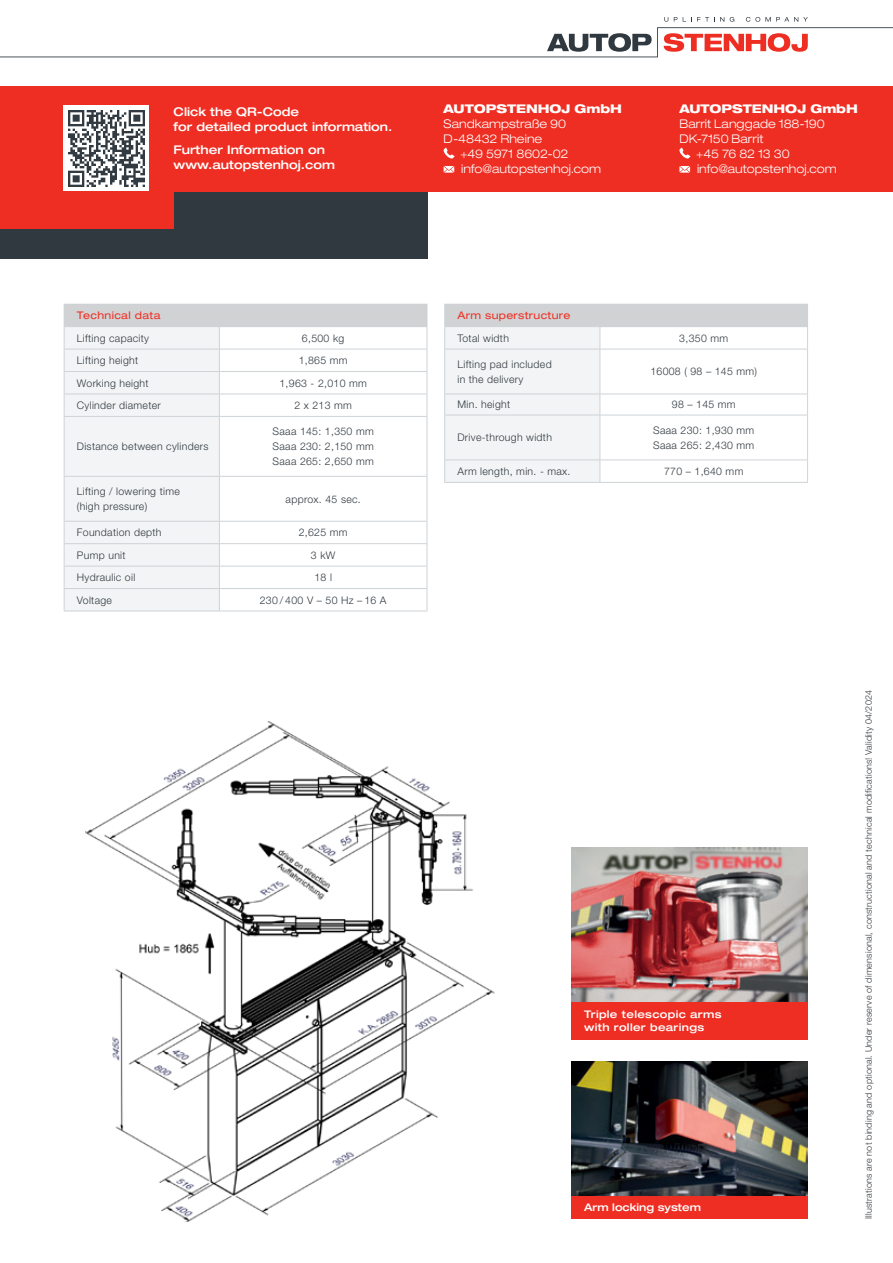
<style>
.page{position:relative;width:893px;height:1263px;background:#fff}
.page>*{position:absolute;margin:0;border:0;box-sizing:border-box;transform-origin:0 0}
.t1{font:300 expanded 12px/15px "Helvetica Neue LT Pro";color:#fff}
.Text_QR-Code_2017{font:500 expanded 12px/15px "Helvetica Neue LT Pro";color:#fff}
.t2{font:800 expanded 12px "Helvetica Neue LT Pro";letter-spacing:-.005em;color:#fff}
.Technische_Daten_Hauptspalte{font:300 10.5px "Helvetica Neue LT Pro";letter-spacing:.03em;color:#313940}
.Technische_Daten_-_Inhalt_zentriert{font:300 10.5px "Helvetica Neue LT Pro";letter-spacing:.03em;color:#313940}
.t3{font:500 expanded 10.5px/12.6px "Helvetica Neue LT Pro";letter-spacing:.03em;color:#fff}
.Technische_Daten_Kopfzeile_2017{font:expanded 10.5px "Helvetica Neue LT Pro";letter-spacing:.03em;color:#ee2e22}
.t4{font:500 expanded 10.5px "Helvetica Neue LT Pro";color:#fff}
.t5{font:300 9px "Helvetica Neue LT Pro";letter-spacing:.02em;color:#313940}
</style>
<div class="page">
<svg style="left:0;top:17px;width:893px;height:40px"></svg>
<img style="left:85px;top:721px;width:410px;height:501px">
<div style="left:64px;top:675px;width:150px;height:48px;background:#fff"></div>
<img style="left:571px;top:1061px;width:237px;height:135px">
<img style="left:571px;top:847px;width:237px;height:155px">
<div style="left:0;top:154px;width:427px;height:105px;background:#313940"></div>
<div style="left:0;top:86px;width:893px;height:105px;background:#ee2e22"></div>
<div style="left:64px;top:304px;width:363px;height:23px;background:#d1d2d4"></div>
<svg style="left:427px;top:305px;width:1px;height:111px"></svg>
<hr style="left:427px;top:417px;width:1px;height:59px;background:#ced3d7">
<hr style="left:427px;top:477px;width:1px;height:44px;background:#ced3d7">
<hr style="left:219px;top:349px;width:208px;height:1px;background:#ced3d7">
<hr style="left:219px;top:371px;width:208px;height:1px;background:#ced3d7">
<hr style="left:219px;top:394px;width:208px;height:1px;background:#ced3d7">
<hr style="left:219px;top:416px;width:208px;height:1px;background:#ced3d7">
<hr style="left:219px;top:476px;width:208px;height:1px;background:#ced3d7">
<hr style="left:219px;top:521px;width:208px;height:1px;background:#ced3d7">
<hr style="left:219px;top:543px;width:208px;height:1px;background:#ced3d7">
<hr style="left:219px;top:566px;width:208px;height:1px;background:#ced3d7">
<hr style="left:64px;top:611px;width:155px;height:1px;background:#ced3d7">
<div style="left:64px;top:327px;width:156px;height:284px;background:#f2f4f5"></div>
<hr style="left:219px;top:588px;width:208px;height:1px;background:#ced3d7">
<svg style="left:427px;top:522px;width:1px;height:89px"></svg>
<hr style="left:219px;top:611px;width:208px;height:1px;background:#ced3d7">
<div style="left:445px;top:304px;width:362px;height:23px;background:#d1d2d4"></div>
<hr style="left:444px;top:304px;width:156px;height:1px;background:#ced3d7">
<hr style="left:600px;top:304px;width:208px;height:1px;background:#ced3d7">
<hr style="left:444px;top:482px;width:156px;height:1px;background:#ced3d7">
<svg style="left:444px;top:305px;width:157px;height:177px"></svg>
<hr style="left:600px;top:326px;width:208px;height:1px;background:#ced3d7">
<svg style="left:807px;top:305px;width:1px;height:44px"></svg>
<hr style="left:807px;top:349px;width:1px;height:45px;background:#ced3d7">
<svg style="left:807px;top:395px;width:1px;height:20px"></svg>
<hr style="left:807px;top:415px;width:1px;height:45px;background:#ced3d7">
<svg style="left:807px;top:461px;width:1px;height:21px"></svg>
<hr style="left:600px;top:349px;width:208px;height:1px;background:#ced3d7">
<hr style="left:600px;top:394px;width:208px;height:1px;background:#ced3d7">
<hr style="left:600px;top:415px;width:208px;height:1px;background:#ced3d7">
<hr style="left:600px;top:460px;width:208px;height:1px;background:#ced3d7">
<hr style="left:600px;top:482px;width:208px;height:1px;background:#ced3d7">
<div style="left:571px;top:1196px;width:237px;height:23px;background:#ee2e22"></div>
<div style="left:0;top:124px;width:174px;height:105px;background:#ee2e22"></div>
<img style="left:64px;top:106px;width:85px;height:85px">
<div style="left:571px;top:1002px;width:237px;height:37px;background:#ee2e22"></div>
<svg style="left:679px;top:148px;width:11px;height:11px"></svg>
<svg style="left:679px;top:166px;width:11px;height:7px"></svg>
<svg style="left:444px;top:148px;width:10px;height:11px"></svg>
<svg style="left:444px;top:166px;width:10px;height:7px"></svg>
<p class="Text_QR-Code_2017" style="left:174px;top:104px;width:220px">Click the QR-Code<br>for detailed product information.</p>
<p class="Text_QR-Code_2017" style="left:174px;top:142px;width:163px">Further Information on www.autopstenhoj.com</p>
<p class="t2" style="left:444px;top:101px;width:180px">AUTOPSTENHOJ GmbH</p>
<p class="t1" style="left:444px;top:116px;width:124px">Sandkampstraße 90<br>D-48432 Rheine</p>
<p class="t1" style="left:460px;top:146px;width:142px">+49 5971 8602-02 info@autopstenhoj.com</p>
<p class="t2" style="left:679px;top:101px;width:180px">AUTOPSTENHOJ GmbH</p>
<p class="t1" style="left:679px;top:116px;width:147px">Barrit Langgade 188-190</p>
<p class="t1" style="left:679px;top:131px;width:86px">DK-7150 Barrit</p>
<p class="t1" style="left:696px;top:146px;width:95px">+45 76 82 13 30</p>
<p class="t1" style="left:697px;top:161px;width:141px">info@autopstenhoj.com</p>
<p class="Technische_Daten_Kopfzeile_2017" style="left:77px;top:309px;width:85px">Technical data</p>
<p class="Technische_Daten_Hauptspalte" style="left:77px;top:331px;width:74px">Lifting capacity</p>
<p class="Technische_Daten_-_Inhalt_zentriert" style="left:302px;top:331px;width:44px">6,500 kg</p>
<p class="Technische_Daten_Hauptspalte" style="left:77px;top:354px;width:63px">Lifting height</p>
<p class="Technische_Daten_-_Inhalt_zentriert" style="left:299px;top:354px;width:50px">1,865 mm</p>
<p class="Technische_Daten_Hauptspalte" style="left:77px;top:376px;width:73px">Working height</p>
<p class="Technische_Daten_-_Inhalt_zentriert" style="left:279px;top:376px;width:89px">1,963 - 2,010 mm</p>
<p class="Technische_Daten_Hauptspalte" style="left:77px;top:399px;width:86px">Cylinder diameter</p>
<p class="Technische_Daten_-_Inhalt_zentriert" style="left:294px;top:399px;width:59px">2 x 213 mm</p>
<p class="Technische_Daten_Hauptspalte" style="left:77px;top:440px;width:133px">Distance between cylinders</p>
<p class="Technische_Daten_-_Inhalt_zentriert" style="left:273px;top:425px;width:103px">Saaa 145: 1,350 mm</p>
<p class="Technische_Daten_-_Inhalt_zentriert" style="left:273px;top:440px;width:103px">Saaa 230: 2,150 mm</p>
<p class="Technische_Daten_-_Inhalt_zentriert" style="left:273px;top:455px;width:103px">Saaa 265: 2,650 mm</p>
<p class="Technische_Daten_Hauptspalte" style="left:77px;top:485px;width:104px">Lifting / lowering time</p>
<p class="Technische_Daten_Hauptspalte" style="left:77px;top:500px;width:72px">(high pressure)</p>
<p class="Technische_Daten_-_Inhalt_zentriert" style="left:286px;top:492px;width:77px">approx. 45 sec.</p>
<p class="Technische_Daten_Hauptspalte" style="left:77px;top:526px;width:86px">Foundation depth</p>
<p class="Technische_Daten_-_Inhalt_zentriert" style="left:299px;top:526px;width:50px">2,625 mm</p>
<p class="Technische_Daten_Hauptspalte" style="left:77px;top:548px;width:50px">Pump unit</p>
<p class="Technische_Daten_-_Inhalt_zentriert" style="left:311px;top:548px;width:26px">3 kW</p>
<p class="Technische_Daten_Hauptspalte" style="left:77px;top:571px;width:60px">Hydraulic oil</p>
<p class="Technische_Daten_-_Inhalt_zentriert" style="left:314px;top:571px;width:19px">18 l</p>
<p class="Technische_Daten_Hauptspalte" style="left:77px;top:593px;width:37px">Voltage</p>
<p class="Technische_Daten_-_Inhalt_zentriert" style="left:260px;top:593px;width:128px">230 / 400 V – 50 Hz – 16 A</p>
<p class="Technische_Daten_Kopfzeile_2017" style="left:457px;top:309px;width:115px">Arm superstructure</p>
<p class="Technische_Daten_Hauptspalte" style="left:457px;top:331px;width:53px">Total width</p>
<p class="Technische_Daten_-_Inhalt_zentriert" style="left:679px;top:331px;width:50px">3,350 mm</p>
<p class="Technische_Daten_Hauptspalte" style="left:457px;top:358px;width:96px">Lifting pad included</p>
<p class="Technische_Daten_Hauptspalte" style="left:457px;top:373px;width:67px">in the delivery</p>
<p class="Technische_Daten_-_Inhalt_zentriert" style="left:650px;top:365px;width:108px">16008 ( 98 – 145 mm)</p>
<p class="Technische_Daten_Hauptspalte" style="left:457px;top:398px;width:54px">Min. height</p>
<p class="Technische_Daten_-_Inhalt_zentriert" style="left:672px;top:398px;width:65px">98 – 145 mm</p>
<p class="Technische_Daten_Hauptspalte" style="left:457px;top:431px;width:96px">Drive-through width</p>
<p class="Technische_Daten_-_Inhalt_zentriert" style="left:653px;top:424px;width:103px">Saaa 230: 1,930 mm</p>
<p class="Technische_Daten_-_Inhalt_zentriert" style="left:653px;top:439px;width:103px">Saaa 265: 2,430 mm</p>
<p class="Technische_Daten_Hauptspalte" style="left:457px;top:465px;width:115px">Arm length, min. - max.</p>
<p class="Technische_Daten_-_Inhalt_zentriert" style="left:664px;top:465px;width:81px">770 – 1,640 mm</p>
<p class="t3" style="left:584px;top:1008px;width:139px">Triple telescopic arms with roller bearings</p>
<p class="t4" style="left:584px;top:1201px;width:118px">Arm locking system</p>
<p class="t5" style="left:863px;top:1219px;width:530px;rotate:-90deg">Illustrations are not binding and optional. Under reserve of dimensional, constructional and technical modifications! Validity 04/2024</p>
</div>
